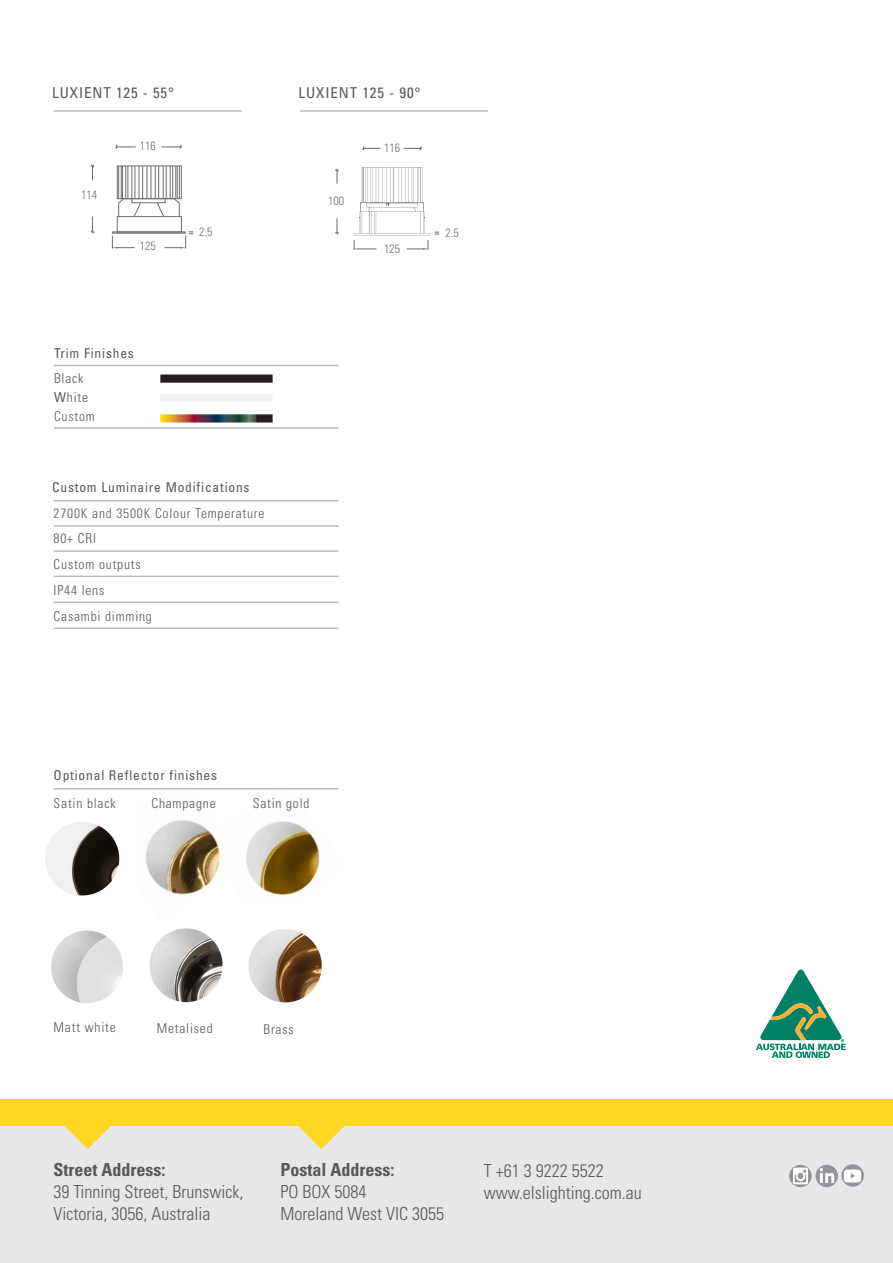
<style>
.page{position:relative;width:893px;height:1263px;background:#fff}
.page>*{position:absolute;margin:0;border:0;box-sizing:border-box;transform-origin:0 0}
.t1{font:300 condensed 18px/21.6px "Univers LT Std";color:#57585a}
.t2{font:700 condensed 18px "Univers LT Std";color:#57585a}
.MAIN_PRODUCT_HEADING{font:condensed 15px "Univers LT Std";letter-spacing:.06em;color:#57585a}
.MAIN_PRODUCT_HEADING-2{font:300 condensed 13.5px "Univers LT Std";letter-spacing:.06em;color:#57585a}
.MAIN_PRODUCT_HEADING-3{font:condensed 13.5px "Univers LT Std";letter-spacing:.06em;color:#57585a}
.DIMENDIONS{font:300 condensed 12px "Univers LT Std";color:#6c6d70}
.s1{font-weight:400}
</style>
<div class="page">
<div style="left:0;top:1117px;width:893px;height:146px;background:#e6e7e9"></div>
<svg style="left:64px;top:1126px;width:47px;height:23px"></svg>
<svg style="left:298px;top:1126px;width:47px;height:23px"></svg>
<div style="left:0;top:1099px;width:893px;height:27px;background:#ffd621"></div>
<svg style="left:789px;top:1165px;width:23px;height:22px"></svg>
<div style="left:816px;top:1165px;width:22px;height:22px;background:#939598;border-radius:50%"></div>
<svg style="left:841px;top:1164px;width:23px;height:23px"></svg>
<img style="left:789px;top:1168px;width:23px;height:16px">
<img style="left:819px;top:1168px;width:15px;height:15px">
<img style="left:841px;top:1168px;width:23px;height:15px">
<img style="left:246px;top:789px;width:93px;height:106px">
<img style="left:248px;top:929px;width:74px;height:74px">
<img style="left:149px;top:928px;width:74px;height:75px">
<img style="left:99px;top:789px;width:147px;height:106px">
<img style="left:51px;top:930px;width:72px;height:73px">
<img style="left:45px;top:810px;width:93px;height:86px">
<hr style="left:54px;top:788px;width:285px;height:1px;background:#bcbdc0">
<hr style="left:54px;top:110px;width:188px;height:2px;background:#bcbdc0">
<hr style="left:54px;top:365px;width:285px;height:1px;background:#bcbdc0">
<hr style="left:54px;top:427px;width:285px;height:2px;background:#bcbdc0">
<div style="left:161px;top:375px;width:111px;height:7px;background:#231f20"></div>
<div style="left:160px;top:374px;width:113px;height:9px;border:2px solid #231f20"></div>
<div style="left:160px;top:394px;width:113px;height:8px;background:#f2f3f4"></div>
<svg style="left:163px;top:417px;width:107px;height:2px"></svg>
<div style="left:117px;top:166px;width:65px;height:33px;border:1px solid #6c6d70"></div>
<hr style="left:118px;top:166px;width:1px;height:33px;background:#6c6d70">
<hr style="left:121px;top:166px;width:1px;height:33px;background:#6c6d70">
<hr style="left:122px;top:166px;width:1px;height:33px;background:#6c6d70">
<hr style="left:125px;top:166px;width:1px;height:33px;background:#6c6d70">
<hr style="left:128px;top:166px;width:1px;height:33px;background:#6c6d70">
<hr style="left:132px;top:166px;width:1px;height:33px;background:#6c6d70">
<hr style="left:135px;top:166px;width:1px;height:33px;background:#6c6d70">
<hr style="left:139px;top:166px;width:1px;height:33px;background:#6c6d70">
<hr style="left:142px;top:166px;width:1px;height:33px;background:#6c6d70">
<hr style="left:147px;top:166px;width:1px;height:33px;background:#6c6d70">
<hr style="left:151px;top:166px;width:1px;height:33px;background:#6c6d70">
<hr style="left:155px;top:166px;width:1px;height:33px;background:#6c6d70">
<hr style="left:158px;top:166px;width:1px;height:33px;background:#6c6d70">
<hr style="left:163px;top:166px;width:1px;height:33px;background:#6c6d70">
<hr style="left:166px;top:166px;width:1px;height:33px;background:#6c6d70">
<hr style="left:170px;top:166px;width:1px;height:33px;background:#6c6d70">
<hr style="left:172px;top:166px;width:1px;height:33px;background:#6c6d70">
<hr style="left:175px;top:166px;width:1px;height:33px;background:#6c6d70">
<hr style="left:177px;top:166px;width:1px;height:33px;background:#6c6d70">
<hr style="left:179px;top:166px;width:1px;height:33px;background:#6c6d70">
<div style="left:132px;top:198px;width:33px;height:5px;border:1px solid #6c6d70"></div>
<div style="left:117px;top:216px;width:65px;height:16px;border:1px solid #6c6d70"></div>
<div style="left:112px;top:232px;width:74px;height:1px;border:1px solid #6c6d70"></div>
<svg style="left:118px;top:198px;width:23px;height:19px"></svg>
<svg style="left:157px;top:198px;width:23px;height:19px"></svg>
<svg style="left:90px;top:217px;width:5px;height:17px"></svg>
<svg style="left:90px;top:164px;width:5px;height:16px"></svg>
<svg style="left:162px;top:145px;width:20px;height:4px"></svg>
<svg style="left:112px;top:236px;width:23px;height:13px"></svg>
<svg style="left:165px;top:232px;width:28px;height:17px"></svg>
<svg style="left:115px;top:145px;width:21px;height:9px"></svg>
<svg style="left:756px;top:969px;width:90px;height:89px"></svg>
<hr style="left:54px;top:500px;width:285px;height:1px;background:#bcbdc0">
<hr style="left:54px;top:550px;width:285px;height:2px;background:#bcbdc0">
<hr style="left:54px;top:525px;width:285px;height:2px;background:#bcbdc0">
<hr style="left:54px;top:576px;width:285px;height:1px;background:#bcbdc0">
<hr style="left:54px;top:602px;width:285px;height:1px;background:#bcbdc0">
<hr style="left:54px;top:627px;width:285px;height:2px;background:#bcbdc0">
<hr style="left:300px;top:110px;width:188px;height:2px;background:#bcbdc0">
<svg style="left:354px;top:240px;width:22px;height:10px"></svg>
<svg style="left:407px;top:240px;width:22px;height:10px"></svg>
<img style="left:354px;top:167px;width:77px;height:69px">
<svg style="left:335px;top:218px;width:4px;height:17px"></svg>
<svg style="left:335px;top:168px;width:4px;height:16px"></svg>
<svg style="left:404px;top:146px;width:18px;height:4px"></svg>
<svg style="left:362px;top:146px;width:18px;height:9px"></svg>
<svg style="left:435px;top:232px;width:4px;height:3px"></svg>
<p class="MAIN_PRODUCT_HEADING" style="left:52px;top:83px;width:124px">LUXIENT 125 - 55°</p>
<p class="MAIN_PRODUCT_HEADING" style="left:298px;top:83px;width:124px">LUXIENT 125 - 90°</p>
<p class="DIMENDIONS" style="left:140px;top:139px;width:17px">116</p>
<p class="DIMENDIONS" style="left:384px;top:140px;width:17px">116</p>
<p class="DIMENDIONS" style="left:81px;top:188px;width:17px">114</p>
<p class="DIMENDIONS" style="left:328px;top:193px;width:17px">100</p>
<p class="DIMENDIONS" style="left:199px;top:225px;width:15px">2.5</p>
<p class="DIMENDIONS" style="left:446px;top:225px;width:15px">2.5</p>
<p class="DIMENDIONS" style="left:140px;top:239px;width:17px">125</p>
<p class="DIMENDIONS" style="left:384px;top:242px;width:17px">125</p>
<p class="MAIN_PRODUCT_HEADING-3" style="left:54px;top:345px;width:81px">Trim Finishes</p>
<p class="MAIN_PRODUCT_HEADING-2" style="left:54px;top:370px;width:31px">Black</p>
<p class="MAIN_PRODUCT_HEADING-2" style="left:54px;top:389px;width:35px"><span class="s1">W</span>hite</p>
<p class="MAIN_PRODUCT_HEADING-2" style="left:54px;top:408px;width:42px">Custom</p>
<p class="MAIN_PRODUCT_HEADING-3" style="left:52px;top:479px;width:199px">Custom Luminaire Modifications</p>
<p class="MAIN_PRODUCT_HEADING-2" style="left:54px;top:505px;width:212px">2700K and 3500K Colour Temperature</p>
<p class="MAIN_PRODUCT_HEADING-2" style="left:54px;top:530px;width:44px">80+ CRI</p>
<p class="MAIN_PRODUCT_HEADING-2" style="left:54px;top:556px;width:89px">Custom outputs</p>
<p class="MAIN_PRODUCT_HEADING-2" style="left:54px;top:582px;width:52px">IP44 lens</p>
<p class="MAIN_PRODUCT_HEADING-2" style="left:54px;top:608px;width:100px">Casambi dimming</p>
<p class="MAIN_PRODUCT_HEADING-3" style="left:54px;top:766px;width:165px">Optional Reflector finishes</p>
<p class="MAIN_PRODUCT_HEADING-2" style="left:54px;top:795px;width:64px">Satin black</p>
<p class="MAIN_PRODUCT_HEADING-2" style="left:151px;top:795px;width:66px">Champagne</p>
<p class="MAIN_PRODUCT_HEADING-2" style="left:253px;top:795px;width:58px">Satin gold</p>
<p class="MAIN_PRODUCT_HEADING-2" style="left:54px;top:1019px;width:64px">Matt white</p>
<p class="MAIN_PRODUCT_HEADING-2" style="left:157px;top:1020px;width:57px">Metalised</p>
<p class="MAIN_PRODUCT_HEADING-2" style="left:263px;top:1021px;width:32px">Brass</p>
<p class="t2" style="left:54px;top:1159px;width:113px">Street Address:</p>
<p class="t1" style="left:54px;top:1181px;width:191px">39 Tinning Street, Brunswick,<br>Victoria, 3056, Australia</p>
<p class="t2" style="left:280px;top:1159px;width:115px">Postal Address:</p>
<p class="t1" style="left:280px;top:1181px;width:87px">PO BOX 5084</p>
<p class="t1" style="left:280px;top:1202px;width:165px">Moreland West VIC 3055</p>
<p class="t1" style="left:484px;top:1160px;width:121px">T +61 3 9222 5522</p>
<p class="t1" style="left:484px;top:1182px;width:160px">www.elslighting.com.au</p>
</div>
